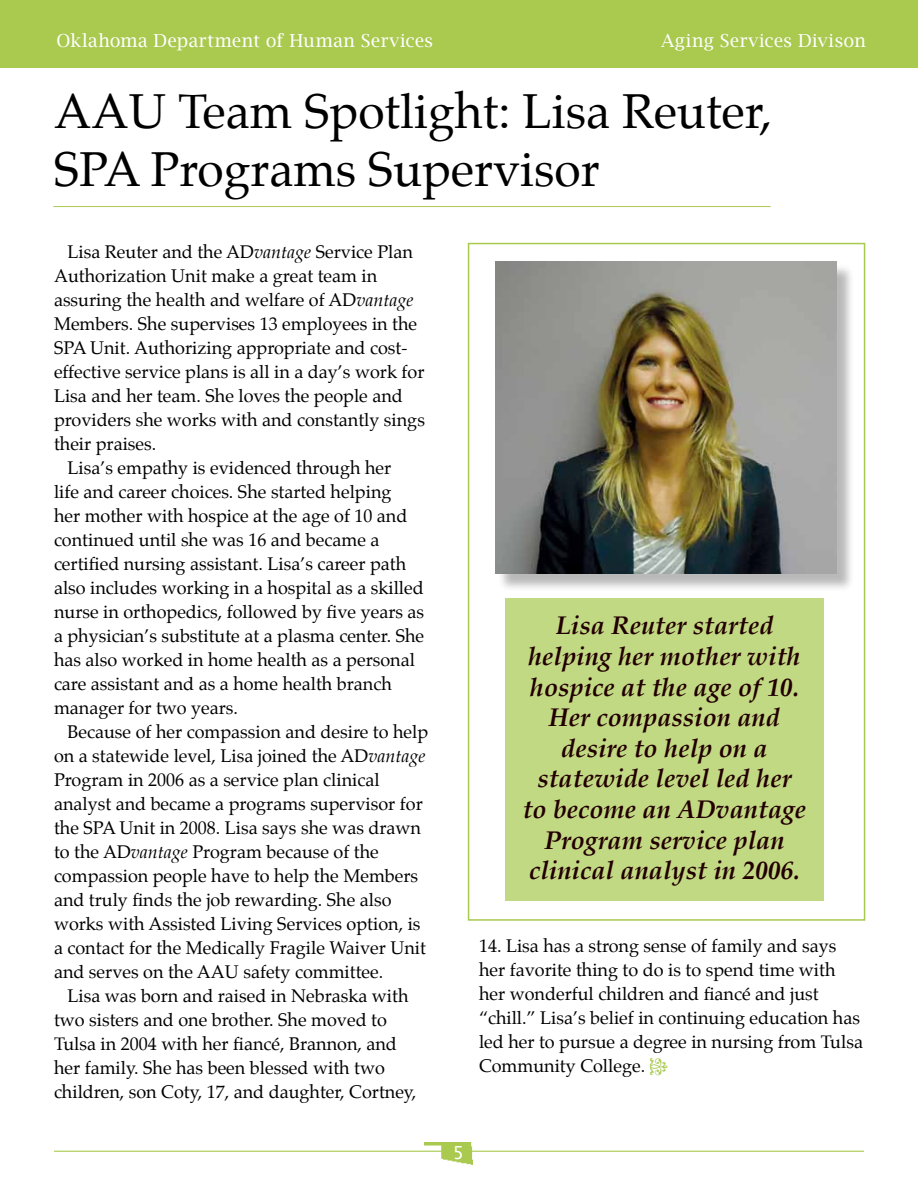
<style>
.page{position:relative;width:918px;height:1188px;background:#fff}
.page>*{position:absolute;margin:0;border:0;box-sizing:border-box;transform-origin:0 0}
.t1{font:48px/57.6px "Palatino";color:#000}
.t2{font:italic 700 25.5px/30.6px "Palatino";color:#230000;text-align:center}
.t3{font:18px/24px "Palatino";color:#000}
.t4{font:18px "Lucida Bright";letter-spacing:.015em;color:#fff}
.t5{font:18px "Lucida Sans";color:#fff}
.s1{font-style:italic}
</style>
<div class="page">
<hr style="left:54px;top:1151px;width:810px;height:1px;background:#a9c94f">
<img style="left:425px;top:1142px;width:48px;height:23px">
<div style="left:468px;top:243px;width:397px;height:678px;border:2px solid #a9c94f"></div>
<div style="left:0;top:0;width:918px;height:68px;background:#a9c94f"></div>
<hr style="left:53px;top:206px;width:718px;height:1px;background:#a9c94f">
<div style="left:506px;top:598px;width:318px;height:302px;background:#c2d984"></div>
<div style="left:497px;top:263px;width:358px;height:329px;background:#000;opacity:.28"></div>
<img style="left:495px;top:261px;width:341px;height:312px">
<p class="t4" style="left:56px;top:30px;width:378px">Oklahoma Department of Human Services</p>
<p class="t4" style="left:661px;top:30px;width:206px">Aging Services Divison</p>
<h1 class="t1" style="left:54px;top:83px;width:720px">AAU Team Spotlight: Lisa Reuter,<br>SPA Programs Supervisor</h1>
<p class="t3" style="left:68px;top:240px;width:347px">Lisa Reuter and the AD<span class="s1">vantage</span> Service Plan</p>
<p class="t3" style="left:54px;top:264px;width:325px">Authorization Unit make a great team in</p>
<p class="t3" style="left:54px;top:288px;width:361px">assuring the health and welfare of AD<span class="s1">vantage</span></p>
<p class="t3" style="left:54px;top:312px;width:365px">Members. She supervises 13 employees in the</p>
<p class="t3" style="left:54px;top:336px;width:355px">SPA Unit. Authorizing appropriate and cost-</p>
<p class="t3" style="left:54px;top:360px;width:372px">effective service plans is all in a day’s work for</p>
<p class="t3" style="left:54px;top:384px;width:350px">Lisa and her team. She loves the people and</p>
<p class="t3" style="left:54px;top:408px;width:372px">providers she works with and constantly sings</p>
<p class="t3" style="left:54px;top:432px;width:104px">their praises.</p>
<p class="t3" style="left:68px;top:456px;width:325px">Lisa’s empathy is evidenced through her</p>
<p class="t3" style="left:54px;top:480px;width:339px">life and career choices. She started helping</p>
<p class="t3" style="left:54px;top:504px;width:355px">her mother with hospice at the age of 10 and</p>
<p class="t3" style="left:54px;top:528px;width:327px">continued until she was 16 and became a</p>
<p class="t3" style="left:54px;top:552px;width:354px">certified nursing assistant. Lisa’s career path</p>
<p class="t3" style="left:54px;top:576px;width:371px">also includes working in a hospital as a skilled</p>
<p class="t3" style="left:54px;top:600px;width:372px">nurse in orthopedics, followed by five years as</p>
<p class="t3" style="left:54px;top:624px;width:372px">a physician’s substitute at a plasma center. She</p>
<p class="t3" style="left:54px;top:648px;width:362px">has also worked in home health as a personal</p>
<p class="t3" style="left:54px;top:671px;width:339px">care assistant and as a home health branch</p>
<p class="t3" style="left:54px;top:695px;width:186px">manager for two years.</p>
<p class="t3" style="left:68px;top:719px;width:362px">Because of her compassion and desire to help</p>
<p class="t3" style="left:54px;top:743px;width:373px">on a statewide level, Lisa joined the AD<span class="s1">vantage</span></p>
<p class="t3" style="left:54px;top:767px;width:327px">Program in 2006 as a service plan clinical</p>
<p class="t3" style="left:54px;top:791px;width:370px">analyst and became a programs supervisor for</p>
<p class="t3" style="left:54px;top:815px;width:369px">the SPA Unit in 2008. Lisa says she was drawn</p>
<p class="t3" style="left:54px;top:839px;width:326px">to the AD<span class="s1">vantage</span> Program because of the</p>
<p class="t3" style="left:54px;top:863px;width:366px">compassion people have to help the Members</p>
<p class="t3" style="left:54px;top:887px;width:339px">and truly finds the job rewarding. She also</p>
<p class="t3" style="left:54px;top:911px;width:368px">works with Assisted Living Services option, is</p>
<p class="t3" style="left:54px;top:935px;width:374px">a contact for the Medically Fragile Waiver Unit</p>
<p class="t3" style="left:54px;top:959px;width:331px">and serves on the AAU safety committee.</p>
<p class="t3" style="left:68px;top:983px;width:343px">Lisa was born and raised in Nebraska with</p>
<p class="t3" style="left:54px;top:1007px;width:334px">two sisters and one brother. She moved to</p>
<p class="t3" style="left:54px;top:1031px;width:344px">Tulsa in 2004 with her fiancé, Brannon, and</p>
<p class="t3" style="left:54px;top:1055px;width:332px">her family. She has been blessed with two</p>
<p class="t3" style="left:54px;top:1079px;width:364px">children, son Coty, 17, and daughter, Cortney,</p>
<h2 class="t2" style="left:523px;top:611px;width:285px">Lisa Reuter started helping her mother with hospice at the age of 10.<br>Her compassion and desire to help on a statewide level led her to become an ADvantage<br>Program service plan clinical analyst in 2006.</h2>
<p class="t3" style="left:479px;top:934px;width:385px">14. Lisa has a strong sense of family and says her favorite thing to do is to spend time with her wonderful children and fiancé and just “chill.” Lisa’s belief in continuing education has led her to pursue a degree in nursing from Tulsa Community College.</p>
<p class="t5" style="left:453px;top:1142px;width:13px">5</p>
</div>
